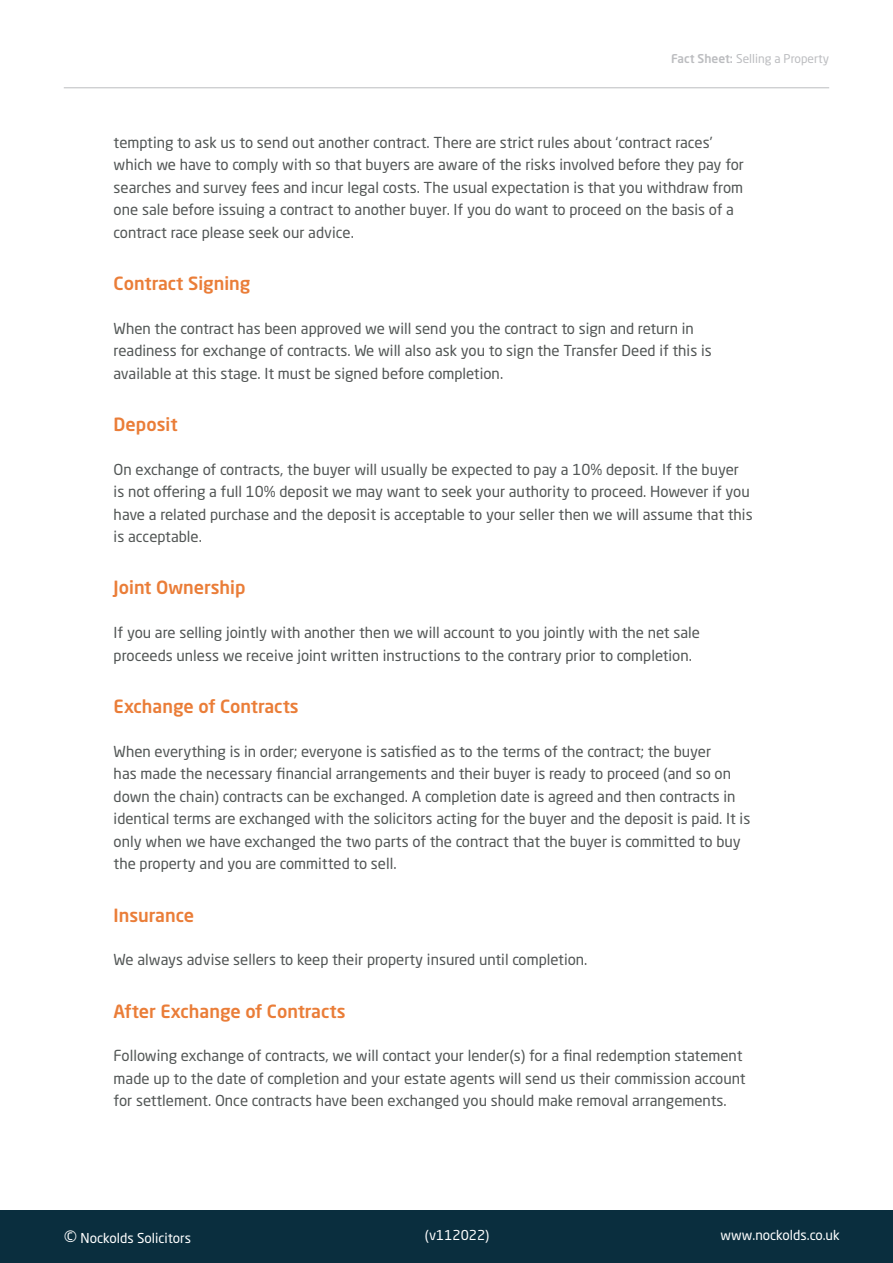
<style>
.page{position:relative;width:893px;height:1263px;background:#fff}
.page>*{position:absolute;margin:0;border:0;box-sizing:border-box;transform-origin:0 0}
.Subheading_1{font:500 18px "Neo Sans Std";color:#ea7d38}
.t1{font:18px "Neo Sans Std";color:#fff}
.t2{font:15px/22.5px "Neo Sans Std";color:#525655}
.t3{font:13.5px "Neo Sans Std";color:#fff}
.t4{font:12px "Neo Sans Std";color:#bcbdc0}
.s1{font-weight:500}
</style>
<div class="page">
<div style="left:0;top:1210px;width:893px;height:53px;background:#0a2e3e"></div>
<hr style="left:64px;top:87px;width:765px;height:1px;background:#bcbdc0">
<p class="t4" style="left:671px;top:51px;width:159px"><span class="s1">Fact Sheet:</span> Selling a Property</p>
<p class="t2" style="left:114px;top:131px;width:632px">tempting to ask us to send out another contract. There are strict rules about ‘contract races’ which we have to comply with so that buyers are aware of the risks involved before they pay for searches and survey fees and incur legal costs. The usual expectation is that you withdraw from one sale before issuing a contract to another buyer. If you do want to proceed on the basis of a contract race please seek our advice.</p>
<p class="Subheading_1" style="left:114px;top:272px;width:138px">Contract Signing</p>
<p class="t2" style="left:114px;top:317px;width:600px">When the contract has been approved we will send you the contract to sign and return in readiness for exchange of contracts. We will also ask you to sign the Transfer Deed if this is available at this stage. It must be signed before completion.</p>
<p class="Subheading_1" style="left:114px;top:413px;width:65px">Deposit</p>
<p class="t2" style="left:114px;top:458px;width:640px">On exchange of contracts, the buyer will usually be expected to pay a 10% deposit. If the buyer is not offering a full 10% deposit we may want to seek your authority to proceed. However if you have a related purchase and the deposit is acceptable to your seller then we will assume that this is acceptable.</p>
<p class="Subheading_1" style="left:114px;top:576px;width:133px">Joint Ownership</p>
<p class="t2" style="left:114px;top:621px;width:588px">If you are selling jointly with another then we will account to you jointly with the net sale proceeds unless we receive joint written instructions to the contrary prior to completion.</p>
<p class="Subheading_1" style="left:114px;top:695px;width:187px">Exchange of Contracts</p>
<p class="t2" style="left:114px;top:740px;width:638px">When everything is in order; everyone is satisfied as to the terms of the contract; the buyer<br>has made the necessary financial arrangements and their buyer is ready to proceed (and so on down the chain) contracts can be exchanged. A completion date is agreed and then contracts in identical terms are exchanged with the solicitors acting for the buyer and the deposit is paid. It is only when we have exchanged the two parts of the contract that the buyer is committed to buy the property and you are committed to sell.</p>
<p class="Subheading_1" style="left:114px;top:903px;width:82px">Insurance</p>
<p class="t2" style="left:114px;top:948px;width:475px">We always advise sellers to keep their property insured until completion.</p>
<p class="Subheading_1" style="left:114px;top:999px;width:234px">After Exchange of Contracts</p>
<p class="t2" style="left:114px;top:1044px;width:633px">Following exchange of contracts, we will contact your lender(s) for a final redemption statement made up to the date of completion and your estate agents will send us their commission account for settlement. Once contracts have been exchanged you should make removal arrangements.</p>
<p class="t1" style="left:64px;top:1226px;width:15px">©</p>
<p class="t3" style="left:425px;top:1226px;width:66px">(v112022)</p>
<p class="t3" style="left:721px;top:1226px;width:121px">www.nockolds.co.uk</p>
<p class="t3" style="left:81px;top:1230px;width:112px">Nockolds Solicitors</p>
</div>
